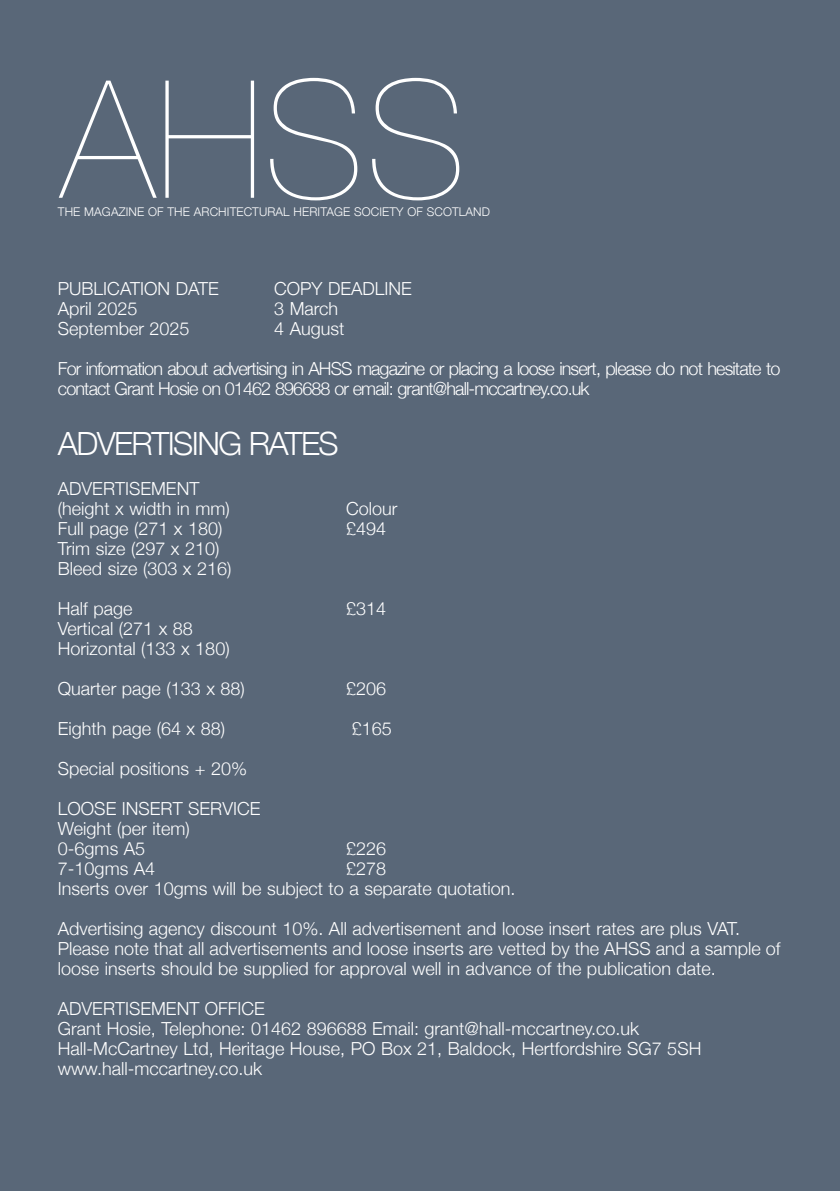
<style>
.page{position:relative;width:840px;height:1191px;background:#fff}
.page>*{position:absolute;margin:0;border:0;box-sizing:border-box;transform-origin:0 0}
.t1{font:200 164px "Helvetica Neue";color:#fff}
.t2{font:300 32px "Helvetica Neue";letter-spacing:-.05em;color:#fff}
.t3{font:300 18px/20px "Helvetica Neue";color:#fff}
.t4{font:300 18px/20px "Helvetica Neue";letter-spacing:-.05em;color:#fff}
.t5{font:300 12px "Helvetica Neue";letter-spacing:.01em;color:#fff}
</style>
<div class="page">
<div style="left:0;top:0;width:839px;height:1191px;background:#596778"></div>
<h1 class="t1" style="left:60px;top:45px;width:407px">AHSS</h1>
<p class="t5" style="left:58px;top:204px;width:433px">THE MAGAZINE OF THE ARCHITECTURAL HERITAGE SOCIETY OF SCOTLAND</p>
<p class="t3" style="left:58px;top:278px;width:162px">PUBLICATION DATE</p>
<p class="t3" style="left:274px;top:278px;width:139px">COPY DEADLINE</p>
<p class="t3" style="left:58px;top:298px;width:81px">April 2025</p>
<p class="t3" style="left:274px;top:298px;width:65px">3 March</p>
<p class="t3" style="left:58px;top:318px;width:133px">September 2025</p>
<p class="t3" style="left:274px;top:318px;width:72px">4 August</p>
<p class="t4" style="left:58px;top:358px;width:723px">For information about advertising in AHSS magazine or placing a loose insert, please do not hesitate to contact Grant Hosie on 01462 896688 or email: grant@hall-mccartney.co.uk</p>
<h2 class="t2" style="left:58px;top:424px;width:282px">ADVERTISING RATES</h2>
<p class="t3" style="left:58px;top:478px;width:173px">ADVERTISEMENT (height x width in mm)</p>
<p class="t3" style="left:346px;top:498px;width:53px">Colour</p>
<p class="t3" style="left:58px;top:518px;width:166px">Full page (271 x 180)</p>
<p class="t3" style="left:346px;top:518px;width:42px">£494</p>
<p class="t3" style="left:58px;top:538px;width:175px">Trim size (297 x 210)<br>Bleed size (303 x 216)</p>
<p class="t3" style="left:58px;top:598px;width:76px">Half page</p>
<p class="t3" style="left:346px;top:598px;width:42px">£314</p>
<p class="t3" style="left:58px;top:618px;width:173px">Vertical (271 x 88<br>Horizontal (133 x 180)</p>
<p class="t3" style="left:58px;top:678px;width:188px">Quarter page (133 x 88)</p>
<p class="t3" style="left:346px;top:678px;width:42px">£206</p>
<p class="t3" style="left:58px;top:718px;width:169px">Eighth page (64 x 88)</p>
<p class="t3" style="left:351px;top:718px;width:42px">£165</p>
<p class="t3" style="left:58px;top:758px;width:191px">Special positions + 20%</p>
<p class="t3" style="left:58px;top:798px;width:204px">LOOSE INSERT SERVICE<br>Weight (per item)<br>0-6gms A5</p>
<p class="t3" style="left:346px;top:838px;width:42px">£226</p>
<p class="t3" style="left:58px;top:858px;width:458px;text-indent:288px">£278<br>Inserts over 10gms will be subject to a separate quotation.</p>
<p class="t3" style="left:58px;top:918px;width:723px">Advertising agency discount 10%. All advertisement and loose insert rates are plus VAT.<br>Please note that all advertisements and loose inserts are vetted by the AHSS and a sample of loose inserts should be supplied for approval well in advance of the publication date.</p>
<p class="t3" style="left:58px;top:998px;width:644px">ADVERTISEMENT OFFICE<br>Grant Hosie, Telephone: 01462 896688 Email: grant@hall-mccartney.co.uk Hall-McCartney Ltd, Heritage House, PO Box 21, Baldock, Hertfordshire SG7 5SH www.hall-mccartney.co.uk</p>
<p class="t3" style="left:58px;top:858px;width:99px">7-10gms A4</p>
</div>
